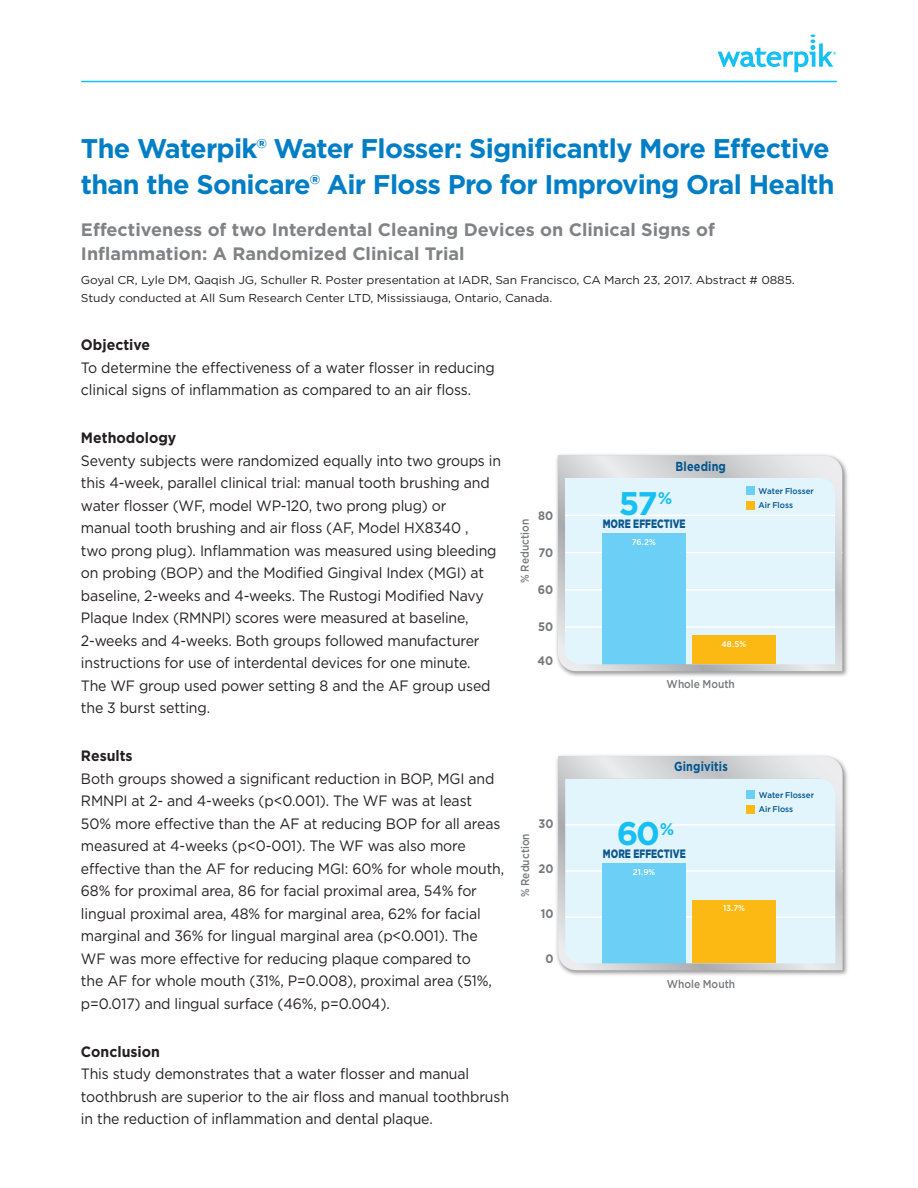
<style>
.page{position:relative;width:918px;height:1188px;background:#fff}
.page>*{position:absolute;margin:0;border:0;box-sizing:border-box;transform-origin:0 0}
.t1{font:700 32.7px "Gotham";letter-spacing:-.06em;color:#17c0f2}
.t2{font:700 27px/36px "Gotham";letter-spacing:-.025em;color:#007ec5}
.t3{font:700 18px/24px "Gotham";color:#808285}
.t4{font:15px/22.5px "Gotham";letter-spacing:-.01em;color:#231f20;scale:.94 1}
.t5{font:700 15px "Gotham";color:#231f20;scale:.94 1}
.t6{font:700 13.05px "Gotham";letter-spacing:.015em;color:#00548e;scale:.83 1}
.t7{font:700 12.3px "Gotham";color:#76787b;scale:.9 1}
.t8{font:900 12.15px "Gotham";color:#0b5790;scale:.75 1}
.Reference{font:11.4px/18px "Gotham";letter-spacing:-.01em;color:#231f20;scale:1.05 1}
.t9{font:500 11.25px "Gotham";color:#76787b;scale:.9 1}
.t10{font:500 8.4px "Gotham";color:#00548e;scale:.95 1}
.t11{font:500 8.4px "Gotham";color:#fff;scale:.95 1}
</style>
<div class="page">
<hr style="left:81px;top:81px;width:756px;height:1px;background:#15c0f2">
<svg style="left:718px;top:34px;width:118px;height:38px"></svg>
<img style="left:556px;top:454px;width:292px;height:222px">
<svg style="left:558px;top:455px;width:284px;height:216px"></svg>
<div style="left:746px;top:486px;width:9px;height:9px;background:#6bcff6"></div>
<div style="left:746px;top:501px;width:9px;height:9px;background:#fcb914"></div>
<img style="left:556px;top:755px;width:292px;height:221px">
<hr style="left:559px;top:870px;width:284px;height:2px;background:#fff">
<svg style="left:558px;top:756px;width:284px;height:214px"></svg>
<div style="left:746px;top:790px;width:9px;height:9px;background:#6bcff6"></div>
<div style="left:746px;top:805px;width:9px;height:9px;background:#fcb914"></div>
<p class="t2" style="left:81px;top:130px;width:755px">The Waterpik® Water Flosser: Significantly More Effective than the Sonicare® Air Floss Pro for Improving Oral Health</p>
<p class="t3" style="left:81px;top:217px;width:635px">Effectiveness of two Interdental Cleaning Devices on Clinical Signs of<br>Inflammation: A Randomized Clinical Trial</p>
<p class="Reference" style="left:81px;top:271px;width:681px">Goyal CR, Lyle DM, Qaqish JG, Schuller R. Poster presentation at IADR, San Francisco, CA March 23, 2017. Abstract # 0885.<br>Study conducted at All Sum Research Center LTD, Mississiauga, Ontario, Canada.</p>
<p class="t5" style="left:81px;top:335px;width:75px">Objective</p>
<p class="t4" style="left:81px;top:356px;width:442px">To determine the effectiveness of a water flosser in reducing clinical signs of inflammation as compared to an air floss.</p>
<p class="t5" style="left:81px;top:428px;width:103px">Methodology</p>
<p class="t4" style="left:81px;top:449px;width:448px">Seventy subjects were randomized equally into two groups in this 4-week, parallel clinical trial: manual tooth brushing and water flosser (WF, model WP-120, two prong plug) or<br>manual tooth brushing and air floss (AF, Model HX8340 ,<br>two prong plug). Inflammation was measured using bleeding on probing (BOP) and the Modified Gingival Index (MGI) at baseline, 2-weeks and 4-weeks. The Rustogi Modified Navy Plaque Index (RMNPI) scores were measured at baseline, 2-weeks and 4-weeks. Both groups followed manufacturer instructions for use of interdental devices for one minute.<br>The WF group used power setting 8 and the AF group used the 3 burst setting.</p>
<p class="t5" style="left:81px;top:746px;width:57px">Results</p>
<p class="t4" style="left:81px;top:767px;width:452px">Both groups showed a significant reduction in BOP, MGI and RMNPI at 2- and 4-weeks (p&lt;0.001). The WF was at least 50% more effective than the AF at reducing BOP for all areas measured at 4-weeks (p&lt;0-001). The WF was also more effective than the AF for reducing MGI: 60% for whole mouth, 68% for proximal area, 86 for facial proximal area, 54% for lingual proximal area, 48% for marginal area, 62% for facial marginal and 36% for lingual marginal area (p&lt;0.001). The WF was more effective for reducing plaque compared to<br>the AF for whole mouth (31%, P=0.008), proximal area (51%, p=0.017) and lingual surface (46%, p=0.004).</p>
<p class="t5" style="left:81px;top:1042px;width:86px">Conclusion</p>
<p class="t4" style="left:81px;top:1063px;width:457px">This study demonstrates that a water flosser and manual toothbrush are superior to the air floss and manual toothbrush in the reduction of inflammation and dental plaque.</p>
<p class="t6" style="left:675px;top:457px;width:62px">Bleeding</p>
<p class="t6" style="left:676px;top:465px;width:62px">Bleeding</p>
<p class="t10" style="left:759px;top:485px;width:60px">Water Flosser</p>
<p class="t1" style="left:619px;top:482px;width:55px">57<sup>%</sup></p>
<p class="t8" style="left:603px;top:517px;width:112px">MORE EFFECTIVE</p>
<p class="t1" style="left:619px;top:489px;width:55px">57<sup>%</sup></p>
<p class="t8" style="left:603px;top:524px;width:112px">MORE EFFECTIVE</p>
<p class="t10" style="left:759px;top:500px;width:38px">Air Floss</p>
<p class="t7" style="left:538px;top:507px;width:18px">80</p>
<p class="t7" style="left:538px;top:515px;width:18px">80</p>
<p class="t9" style="left:518px;top:583px;width:72px;rotate:-90deg">% Reduction</p>
<p class="t9" style="left:518px;top:591px;width:72px;rotate:-90deg">% Reduction</p>
<p class="t11" style="left:632px;top:537px;width:27px">76.2%</p>
<p class="t7" style="left:539px;top:544px;width:18px">70</p>
<p class="t7" style="left:539px;top:552px;width:18px">70</p>
<p class="t7" style="left:538px;top:581px;width:19px">60</p>
<p class="t7" style="left:538px;top:589px;width:19px">60</p>
<p class="t7" style="left:538px;top:618px;width:18px">50</p>
<p class="t7" style="left:538px;top:652px;width:19px">40</p>
<p class="t7" style="left:538px;top:626px;width:18px">50</p>
<p class="t7" style="left:538px;top:660px;width:19px">40</p>
<p class="t11" style="left:721px;top:638px;width:28px">48.5%</p>
<p class="t9" style="left:667px;top:676px;width:77px">Whole Mouth</p>
<p class="t9" style="left:667px;top:684px;width:77px">Whole Mouth</p>
<p class="t6" style="left:674px;top:750px;width:66px">Gingivitis</p>
<p class="t6" style="left:674px;top:758px;width:66px">Gingivitis</p>
<p class="t10" style="left:759px;top:789px;width:60px">Water Flosser</p>
<p class="t10" style="left:759px;top:804px;width:38px">Air Floss</p>
<p class="t7" style="left:538px;top:808px;width:18px">30</p>
<p class="t1" style="left:617px;top:804px;width:59px">60<sup>%</sup></p>
<p class="t8" style="left:603px;top:839px;width:112px">MORE EFFECTIVE</p>
<p class="t7" style="left:539px;top:816px;width:18px">30</p>
<p class="t1" style="left:617px;top:812px;width:59px">60<sup>%</sup></p>
<p class="t8" style="left:603px;top:847px;width:112px">MORE EFFECTIVE</p>
<p class="t9" style="left:518px;top:889px;width:72px;rotate:-90deg">% Reduction</p>
<p class="t9" style="left:518px;top:897px;width:72px;rotate:-90deg">% Reduction</p>
<p class="t7" style="left:538px;top:853px;width:18px">20</p>
<p class="t7" style="left:538px;top:861px;width:18px">20</p>
<p class="t11" style="left:633px;top:867px;width:25px">21.9%</p>
<p class="t7" style="left:540px;top:898px;width:16px">10</p>
<p class="t7" style="left:545px;top:943px;width:11px">0</p>
<p class="t11" style="left:723px;top:903px;width:25px">13.7%</p>
<p class="t7" style="left:541px;top:906px;width:16px">10</p>
<p class="t7" style="left:545px;top:951px;width:11px">0</p>
<p class="t9" style="left:667px;top:969px;width:77px">Whole Mouth</p>
<p class="t9" style="left:667px;top:977px;width:77px">Whole Mouth</p>
</div>
